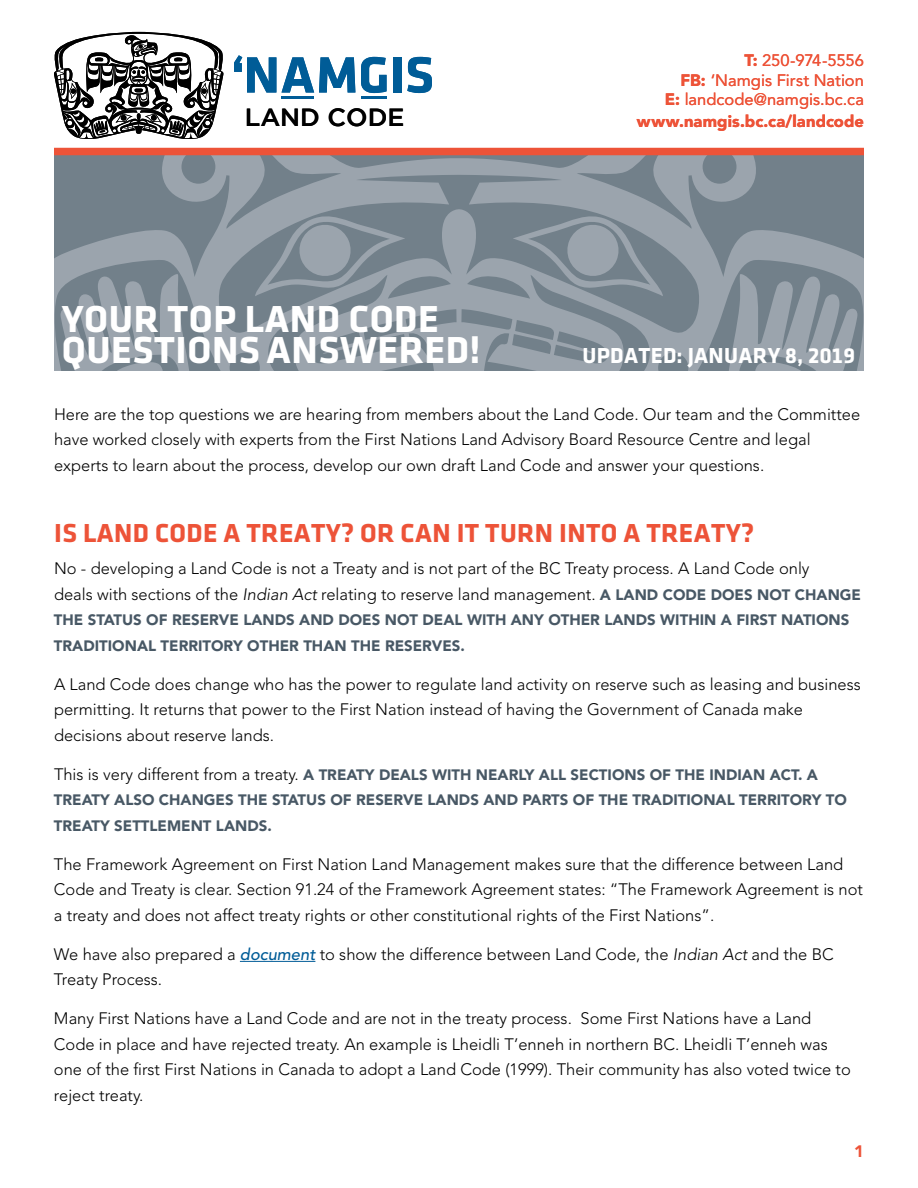
<style>
.page{position:relative;width:918px;height:1188px;background:#fff}
.page>*{position:absolute;margin:0;border:0;box-sizing:border-box;transform-origin:0 0}
.t1{font:700 39px/30.6px "Klavika";letter-spacing:.015em;color:#fff}
.t2{font:700 27px "Klavika";letter-spacing:.015em;color:#ed5338}
.t3{font:500 24.75px "Gotham";color:#000}
.t4{font:700 22.5px "Klavika";letter-spacing:.015em;color:#fff}
.t5{font:300 16.5px/25.5px "Avenir LT Std";color:#000}
.t6{font:16.5px/19.5px "Avenir LT Std";letter-spacing:.005em;color:#ed5338;text-align:right}
.t7{font:900 16.5px "Avenir LT Std";letter-spacing:.01em;color:#ed5338}
.t8{font:900 15px/25.5px "Avenir LT Std";color:#485865}
.s1{font-weight:900}
.s2{font-style:italic}
.s3{font-weight:900;font-size:15px;color:#485865}
.s4{font-weight:300;font-size:16.5px;color:#000}
.s5{font-weight:500;font-style:italic;color:#005c97}
</style>
<div class="page">
<svg style="left:54px;top:155px;width:810px;height:216px;background:#87929b"></svg>
<div style="left:54px;top:148px;width:810px;height:7px;background:#ed5338"></div>
<svg style="left:54px;top:32px;width:170px;height:107px"></svg>
<svg style="left:234px;top:55px;width:42px;height:38px"></svg>
<svg style="left:282px;top:57px;width:73px;height:36px"></svg>
<svg style="left:361px;top:57px;width:26px;height:36px"></svg>
<div style="left:393px;top:57px;width:8px;height:36px;background:#005c97"></div>
<svg style="left:407px;top:57px;width:25px;height:36px"></svg>
<hr style="left:282px;top:97px;width:32px;height:2px;background:#005c97">
<hr style="left:361px;top:97px;width:26px;height:2px;background:#005c97">
<hr style="left:240px;top:961px;width:75px;height:1px;background:#005c97">
<p class="t6" style="left:665px;top:51px;width:201px"><span class="s1">T:</span> 250-974-5556<br><span class="s1">FB:</span> ‘Namgis First Nation<br><span class="s1">E:</span> landcode@namgis.bc.ca</p>
<h3 class="t3" style="left:245px;top:103px;width:161px">LAND CODE</h3>
<p class="t7" style="left:637px;top:111px;width:229px">www.namgis.bc.ca/landcode</p>
<h1 class="t1" style="left:62px;top:304px;width:420px">YOUR TOP LAND CODE<br>QUESTIONS ANSWERED!</h1>
<h3 class="t4" style="left:582px;top:343px;width:274px">UPDATED: JANUARY 8, 2019</h3>
<p class="t5" style="left:54px;top:402px;width:808px">Here are the top questions we are hearing from members about the Land Code. Our team and the Committee have worked closely with experts from the First Nations Land Advisory Board Resource Centre and legal experts to learn about the process, develop our own draft Land Code and answer your questions.</p>
<h2 class="t2" style="left:54px;top:518px;width:702px">IS LAND CODE A TREATY? OR CAN IT TURN INTO A TREATY?</h2>
<p class="t5" style="left:54px;top:556px;width:809px">No - developing a Land Code is not a Treaty and is not part of the BC Treaty process. A Land Code only<br>deals with sections of the <span class="s2">Indian Act</span> relating to reserve land management. <span class="s3">A LAND CODE DOES NOT CHANGE</span></p>
<p class="t8" style="left:54px;top:607px;width:797px">THE STATUS OF RESERVE LANDS AND DOES NOT DEAL WITH ANY OTHER LANDS WITHIN A FIRST NATIONS<br>TRADITIONAL TERRITORY OTHER THAN THE RESERVES.</p>
<p class="t5" style="left:54px;top:671px;width:808px">A Land Code does change who has the power to regulate land activity on reserve such as leasing and business permitting. It returns that power to the First Nation instead of having the Government of Canada make decisions about reserve lands.</p>
<p class="t8" style="left:54px;top:762px;width:794px"><span class="s4">This is very different from a treaty.</span> A TREATY DEALS WITH NEARLY ALL SECTIONS OF THE INDIAN ACT. A<br>TREATY ALSO CHANGES THE STATUS OF RESERVE LANDS AND PARTS OF THE TRADITIONAL TERRITORY TO<br>TREATY SETTLEMENT LANDS.</p>
<p class="t5" style="left:54px;top:851px;width:811px">The Framework Agreement on First Nation Land Management makes sure that the difference between Land<br>Code and Treaty is clear. Section 91.24 of the Framework Agreement states: “The Framework Agreement is not a treaty and does not affect treaty rights or other constitutional rights of the First Nations”.</p>
<p class="t5" style="left:54px;top:941px;width:781px">We have also prepared a <span class="s5">document</span> to show the difference between Land Code, the <span class="s2">Indian Act</span> and the BC<br>Treaty Process.</p>
<p class="t5" style="left:54px;top:1006px;width:798px">Many First Nations have a Land Code and are not in the treaty process. Some First Nations have a Land Code in place and have rejected treaty. An example is Lheidli T’enneh in northern BC. Lheidli T’enneh was one of the first First Nations in Canada to adopt a Land Code (1999). Their community has also voted twice to reject treaty.</p>
<p class="t7" style="left:854px;top:1142px;width:11px">1</p>
</div>
